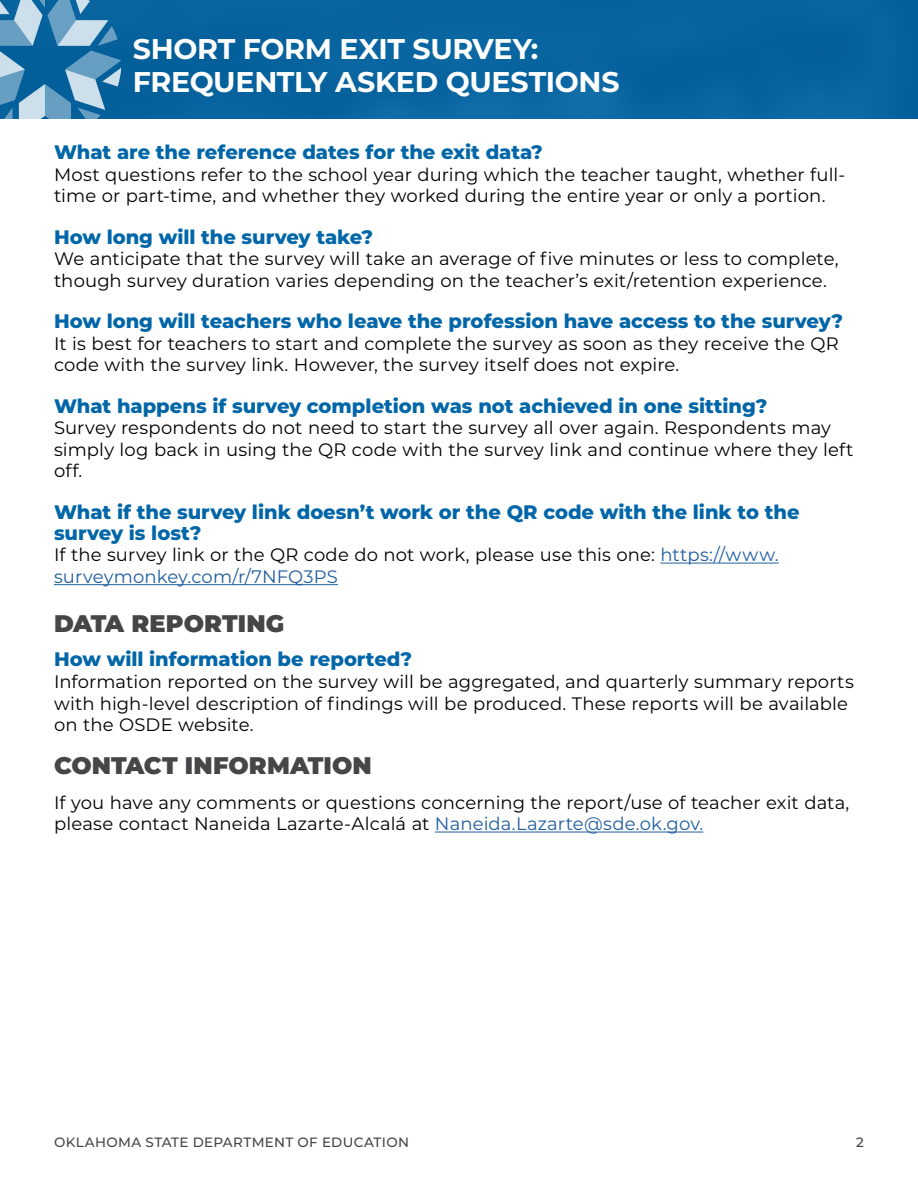
<style>
.page{position:relative;width:918px;height:1188px;background:#fff}
.page>*{position:absolute;margin:0;border:0;box-sizing:border-box;transform-origin:0 0}
.t1{font:700 28.5px/33px "Montserrat";letter-spacing:-.01em;color:#fff}
.t2{font:900 24px "Montserrat";letter-spacing:.005em;color:#464547}
.t3{font:800 19.5px/21px "Montserrat";color:#0066a8}
.t4{font:18px/21.6px "Montserrat";letter-spacing:.005em;color:#000}
.t5{font:500 13.5px "Montserrat";letter-spacing:.025em;color:#464547}
.s1{color:#215e9e}
</style>
<div class="page">
<div style="left:0;top:0;width:918px;height:119px;background:#08639e"></div>
<svg style="left:0;top:0;width:121px;height:119px"></svg>
<hr style="left:660px;top:563px;width:119px;height:1px;background:#215e9e">
<hr style="left:54px;top:584px;width:284px;height:1px;background:#215e9e">
<hr style="left:435px;top:832px;width:268px;height:1px;background:#215e9e">
<h1 class="t1" style="left:133px;top:31px;width:488px">SHORT FORM EXIT SURVEY:<br>FREQUENTLY ASKED QUESTIONS</h1>
<p class="t3" style="left:54px;top:141px;width:490px">What are the reference dates for the exit data?</p>
<p class="t4" style="left:54px;top:163px;width:793px">Most questions refer to the school year during which the teacher taught, whether full&shy;time or part-time, and whether they worked during the entire year or only a portion.</p>
<p class="t3" style="left:54px;top:225px;width:321px">How long will the survey take?</p>
<p class="t4" style="left:54px;top:248px;width:786px">We anticipate that the survey will take an average of five minutes or less to complete, though survey duration varies depending on the teacher’s exit/retention experience.</p>
<p class="t3" style="left:54px;top:310px;width:791px">How long will teachers who leave the profession have access to the survey?</p>
<p class="t4" style="left:54px;top:332px;width:786px">It is best for teachers to start and complete the survey as soon as they receive the QR code with the survey link. However, the survey itself does not expire.</p>
<p class="t3" style="left:54px;top:394px;width:715px">What happens if survey completion was not achieved in one sitting?</p>
<p class="t4" style="left:54px;top:416px;width:801px">Survey respondents do not need to start the survey all over again. Respondents may simply log back in using the QR code with the survey link and continue where they left off.</p>
<p class="t3" style="left:54px;top:500px;width:747px">What if the survey link doesn’t work or the QR code with the link to the survey is lost?</p>
<p class="t4" style="left:54px;top:543px;width:726px">If the survey link or the QR code do not work, please use this one: <span class="s1">https://www. surveymonkey.com/r/7NFQ3PS</span></p>
<h2 class="t2" style="left:54px;top:605px;width:232px">DATA REPORTING</h2>
<p class="t3" style="left:54px;top:648px;width:360px">How will information be reported?</p>
<p class="t4" style="left:54px;top:670px;width:801px">Information reported on the survey will be aggregated, and quarterly summary reports with high-level description of findings will be produced. These reports will be available on the OSDE website.</p>
<h2 class="t2" style="left:54px;top:747px;width:319px">CONTACT INFORMATION</h2>
<p class="t4" style="left:54px;top:791px;width:797px">If you have any comments or questions concerning the report/use of teacher exit data, please contact Naneida Lazarte-Alcalá at <span class="s1">Naneida.Lazarte@sde.ok.gov.</span></p>
<p class="t5" style="left:54px;top:1133px;width:357px">OKLAHOMA STATE DEPARTMENT OF EDUCATION</p>
<p class="t5" style="left:856px;top:1133px;width:9px">2</p>
</div>
